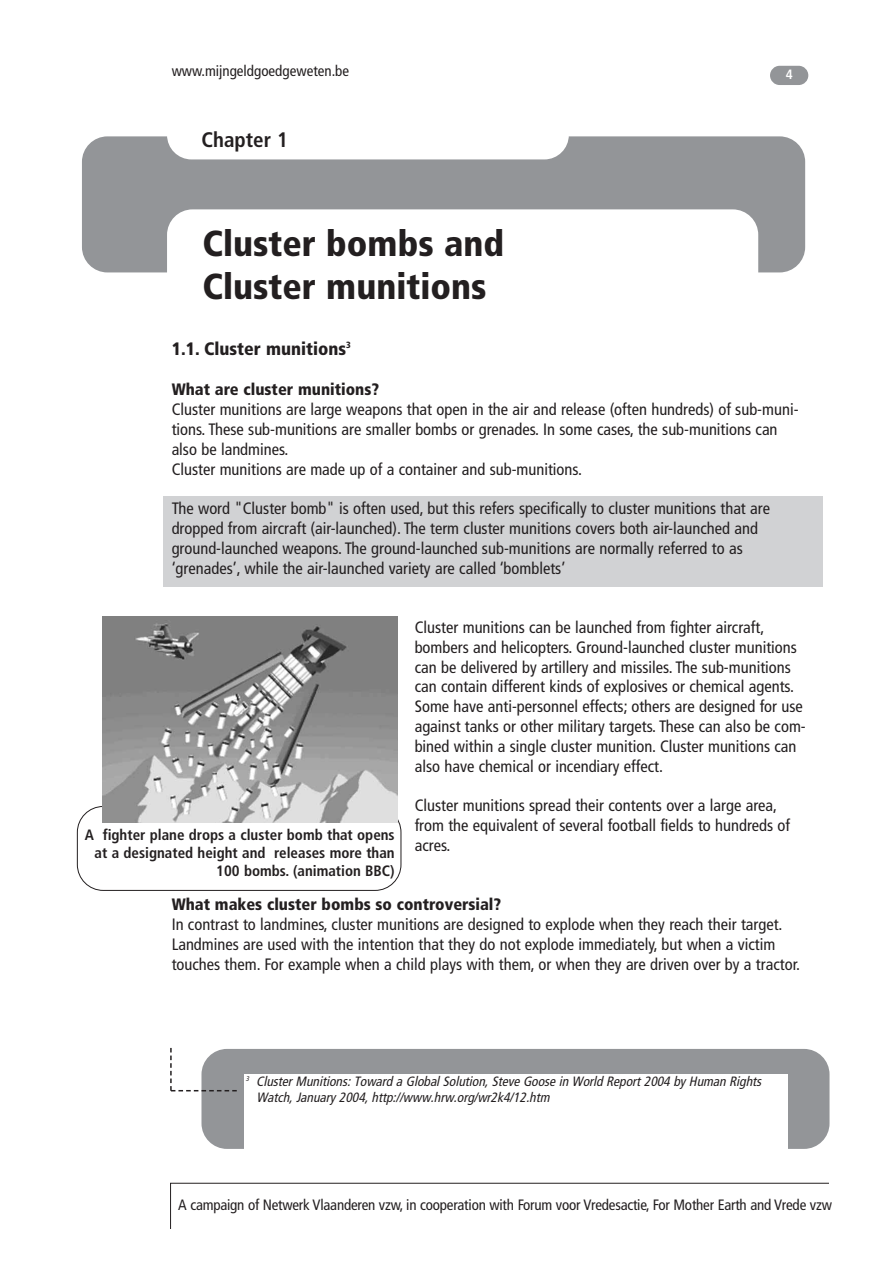
<style>
.page{position:relative;width:893px;height:1263px;background:#fff}
.page>*{position:absolute;margin:0;border:0;box-sizing:border-box;transform-origin:0 0}
.t1{font:900 condensed 36px/43.2px "Frutiger";color:#231f20}
.t2{font:700 condensed 21px "Frutiger";color:#231f20}
.t3{font:900 condensed 18px "Frutiger";color:#231f20}
.t4{font:condensed 16.5px/19.8px "Frutiger";color:#231f20}
.t5{font:900 condensed 16.5px "Frutiger";color:#231f20}
.t6{font:condensed 15px "Frutiger";letter-spacing:-.015em;color:#231f20}
.t7{font:700 condensed 15px/18px "Frutiger";color:#231f20;text-align:right}
.t8{font:italic condensed 13.5px/16.2px "Frutiger";color:#231f20}
.t9{font:700 condensed 13.5px "Frutiger";color:#fff}
</style>
<div class="page">
<div style="left:163px;top:496px;width:659px;height:91px;background:#d1d2d4"></div>
<div style="left:201px;top:1049px;width:628px;height:100px;background:#939598;border-radius:26px"></div>
<svg style="left:170px;top:1048px;width:67px;height:43px"></svg>
<div style="left:244px;top:1075px;width:543px;height:75px;background:#fff"></div>
<div style="left:770px;top:66px;width:38px;height:19px;background:#939598;border-radius:10px"></div>
<div style="left:170px;top:1183px;width:672px;height:54px;border:1px solid #231f20"></div>
<div style="left:162px;top:1229px;width:682px;height:18px;background:#fff"></div>
<div style="left:829px;top:1178px;width:20px;height:74px;background:#fff"></div>
<div style="left:82px;top:136px;width:723px;height:136px;background:#939598;border-radius:26px"></div>
<div style="left:167px;top:111px;width:401px;height:48px;background:#fff;border-radius:24px"></div>
<div style="left:167px;top:209px;width:591px;height:104px;background:#fff;border-radius:26px"></div>
<div style="left:77px;top:806px;width:324px;height:85px;border:1px solid #231f20;border-radius:26px"></div>
<img style="left:102px;top:617px;width:295px;height:206px">
<p class="t6" style="left:172px;top:65px;width:179px">www.mijngeldgoedgeweten.be</p>
<p class="t9" style="left:785px;top:69px;width:9px">4</p>
<p class="t2" style="left:201px;top:131px;width:88px">Chapter 1</p>
<h1 class="t1" style="left:202px;top:224px;width:303px">Cluster bombs and<br>Cluster munitions</h1>
<p class="t3" style="left:172px;top:342px;width:181px">1.1. Cluster munitions<sup>3</sup></p>
<p class="t5" style="left:172px;top:383px;width:209px">What are cluster munitions?</p>
<p class="t4" style="left:172px;top:401px;width:628px">Cluster munitions are large weapons that open in the air and release (often hundreds) of sub-muni&shy;tions. These sub-munitions are smaller bombs or grenades. In some cases, the sub-munitions can also be landmines.<br>Cluster munitions are made up of a container and sub-munitions.</p>
<p class="t4" style="left:172px;top:500px;width:600px">The word "Cluster bomb" is often used, but this refers specifically to cluster munitions that are dropped from aircraft (air-launched). The term cluster munitions covers both air-launched and ground-launched weapons. The ground-launched sub-munitions are normally referred to as ‘grenades’, while the air-launched variety are called ‘bomblets’</p>
<p class="t7" style="left:85px;top:827px;width:311px">A fighter plane drops a cluster bomb that opens at a designated height and releases more than<br>100 bombs. (animation BBC)</p>
<p class="t4" style="left:414px;top:619px;width:392px">Cluster munitions can be launched from fighter aircraft, bombers and helicopters. Ground-launched cluster munitions can be delivered by artillery and missiles. The sub-munitions can contain different kinds of explosives or chemical agents.<br>Some have anti-personnel effects; others are designed for use against tanks or other military targets. These can also be com&shy;bined within a single cluster munition. Cluster munitions can also have chemical or incendiary effect.</p>
<p class="t4" style="left:414px;top:797px;width:377px">Cluster munitions spread their contents over a large area, from the equivalent of several football fields to hundreds of acres.</p>
<p class="t5" style="left:172px;top:898px;width:331px">What makes cluster bombs so controversial?</p>
<p class="t4" style="left:172px;top:916px;width:629px">In contrast to landmines, cluster munitions are designed to explode when they reach their target.<br>Landmines are used with the intention that they do not explode immediately, but when a victim touches them. For example when a child plays with them, or when they are driven over by a tractor.</p>
<p class="t8" style="left:256px;top:1075px;width:509px;text-indent:-11px"><sup>3</sup> ClusterMunitions:Toward a GlobalSolution,Steve Goose in World Report2004 by Human Rights<br>Watch,January 2004,http://www.hrw.org/wr2k4/12.htm</p>
<p class="t6" style="left:178px;top:1198px;width:655px">A campaign of Netwerk Vlaanderen vzw, in cooperation with Forum voor Vredesactie, For Mother Earth and Vrede vzw</p>
</div>
